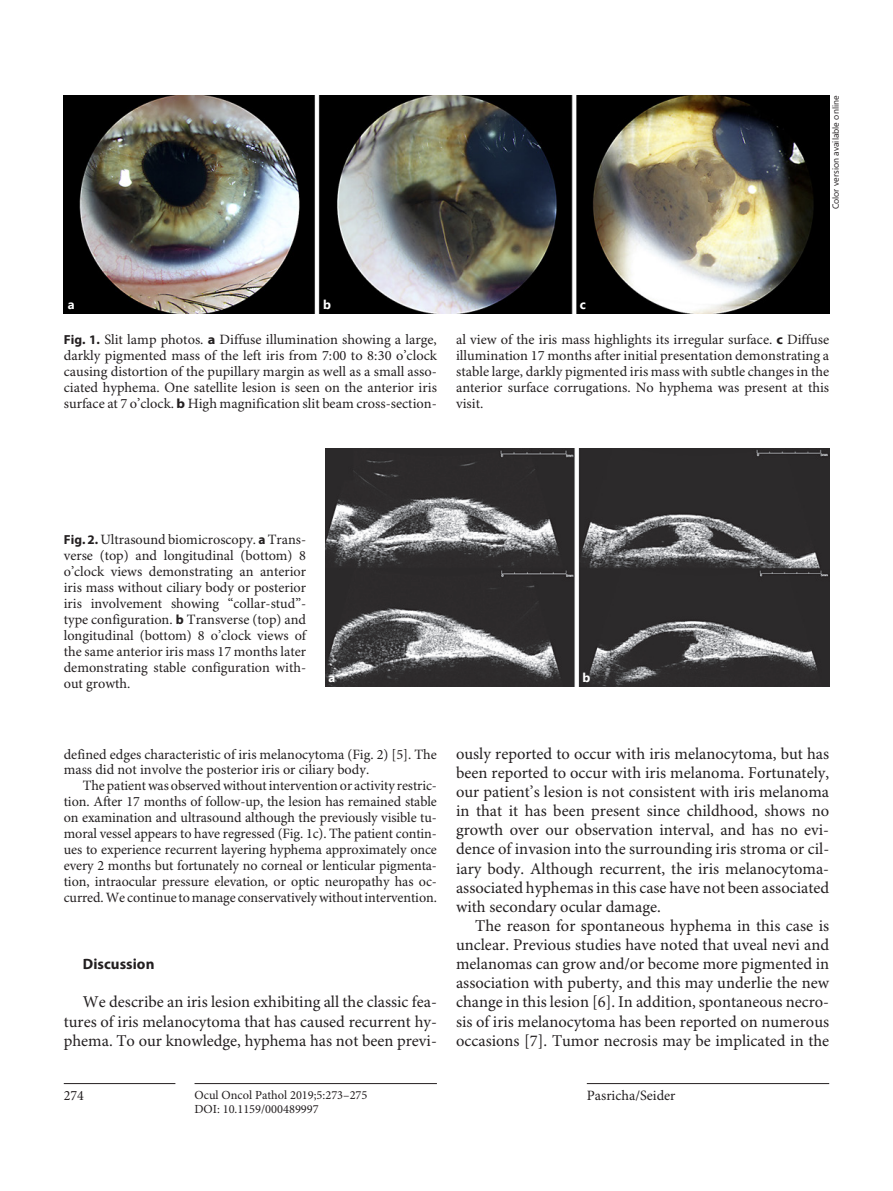
<style>
.page{position:relative;width:893px;height:1191px;background:#fff}
.page>*{position:absolute;margin:0;border:0;box-sizing:border-box;transform-origin:0 0}
.t1{font:16.5px/19px "Minion Pro";color:#231f20;text-align:justify}
.t2{font:700 15px "Myriad Pro";letter-spacing:.005em;color:#231f20}
.t3{font:14.25px/15.9px "Minion Pro";color:#231f20;text-align:justify}
.t4{font:700 12.75px "Segoe UI";color:#fff}
.t5{font:12.3px "Minion Pro";color:#231f20}
.t6{font:8.7px "Segoe UI";letter-spacing:.005em;color:#231f20}
.s1{font-family:"Myriad Pro";font-weight:700;font-size:13.2px}
.s2{font-family:"Myriad Pro";font-weight:700;font-size:13.35px}
</style>
<div class="page">
<hr style="left:64px;top:1083px;width:111px;height:1px;background:#231f20">
<hr style="left:195px;top:1083px;width:242px;height:1px;background:#231f20">
<hr style="left:587px;top:1083px;width:242px;height:1px;background:#231f20">
<img style="left:64px;top:95px;width:765px;height:218px">
<img style="left:325px;top:449px;width:504px;height:237px">
<p class="t4" style="left:68px;top:293px;width:8px">a</p>
<p class="t4" style="left:323px;top:293px;width:9px">b</p>
<p class="t4" style="left:580px;top:293px;width:8px">c</p>
<p class="t6" style="left:827px;top:209px;width:115px;rotate:-90deg">Color version available online</p>
<p class="t3" style="left:64px;top:332px;width:375px"><span class="s1">Fig. 1.</span> Slit lamp photos. <span class="s2">a</span> Diffuse illumination showing a large, darkly pigmented mass of the left iris from 7:00 to 8:30 o’clock causing distortion of the pupillary margin as well as a small asso&shy;ciated hyphema. One satellite lesion is seen on the anterior iris surface at 7 o’clock. <span class="s2">b</span> High magnification slit beam cross-section-</p>
<p class="t3" style="left:456px;top:332px;width:375px">al view of the iris mass highlights its irregular surface. <span class="s2">c</span> Diffuse illumination 17 months after initial presentation demonstrating a stable large, darkly pigmented iris mass with subtle changes in the anterior surface corrugations. No hyphema was present at this visit.</p>
<p class="t3" style="left:64px;top:532px;width:244px"><span class="s1">Fig. 2.</span> Ultrasound biomicroscopy. <span class="s2">a</span> Trans&shy;verse (top) and longitudinal (bottom) 8 o’clock views demonstrating an anterior iris mass without ciliary body or posterior iris involvement showing “collar-stud”- type configuration. <span class="s2">b</span> Transverse (top) and longitudinal (bottom) 8 o’clock views of the same anterior iris mass 17 months later demonstrating stable configuration with&shy;out growth.</p>
<p class="t4" style="left:329px;top:665px;width:8px">a</p>
<p class="t4" style="left:582px;top:665px;width:9px">b</p>
<p class="t3" style="left:64px;top:746px;width:375px">defined edges characteristic of iris melanocytoma (Fig. 2) [5]. The mass did not involve the posterior iris or ciliary body.</p>
<p class="t3" style="left:64px;top:778px;width:375px;text-indent:19px">The patient was observed without intervention or activity restric&shy;tion. After 17 months of follow-up, the lesion has remained stable on examination and ultrasound although the previously visible tu&shy;moral vessel appears to have regressed (Fig. 1c). The patient contin&shy;ues to experience recurrent layering hyphema approximately once every 2 months but fortunately no corneal or lenticular pigmenta&shy;tion, intraocular pressure elevation, or optic neuropathy has oc&shy;curred. We continue to manage conservatively without intervention.</p>
<p class="t2" style="left:83px;top:955px;width:73px">Discussion</p>
<p class="t1" style="left:64px;top:993px;width:375px;text-indent:19px">We describe an iris lesion exhibiting all the classic fea&shy;tures of iris melanocytoma that has caused recurrent hy&shy;phema. To our knowledge, hyphema has not been previ-</p>
<p class="t1" style="left:456px;top:744px;width:375px">ously reported to occur with iris melanocytoma, but has been reported to occur with iris melanoma. Fortunately, our patient’s lesion is not consistent with iris melanoma in that it has been present since childhood, shows no growth over our observation interval, and has no evi&shy;dence of invasion into the surrounding iris stroma or cil&shy;iary body. Although recurrent, the iris melanocytoma&shy;associated hyphemas in this case have not been associated with secondary ocular damage.</p>
<p class="t1" style="left:456px;top:916px;width:375px;text-indent:19px">The reason for spontaneous hyphema in this case is unclear. Previous studies have noted that uveal nevi and melanomas can grow and/or become more pigmented in association with puberty, and this may underlie the new change in this lesion [6]. In addition, spontaneous necro&shy;sis of iris melanocytoma has been reported on numerous occasions [7]. Tumor necrosis may be implicated in the</p>
<p class="t3" style="left:64px;top:1088px;width:22px">274</p>
<p class="t5" style="left:195px;top:1087px;width:174px">Ocul Oncol Pathol 2019;5:273–275</p>
<p class="t3" style="left:587px;top:1088px;width:90px">Pasricha/Seider</p>
<p class="t5" style="left:195px;top:1101px;width:126px">DOI: 10.1159/000489997</p>
</div>
